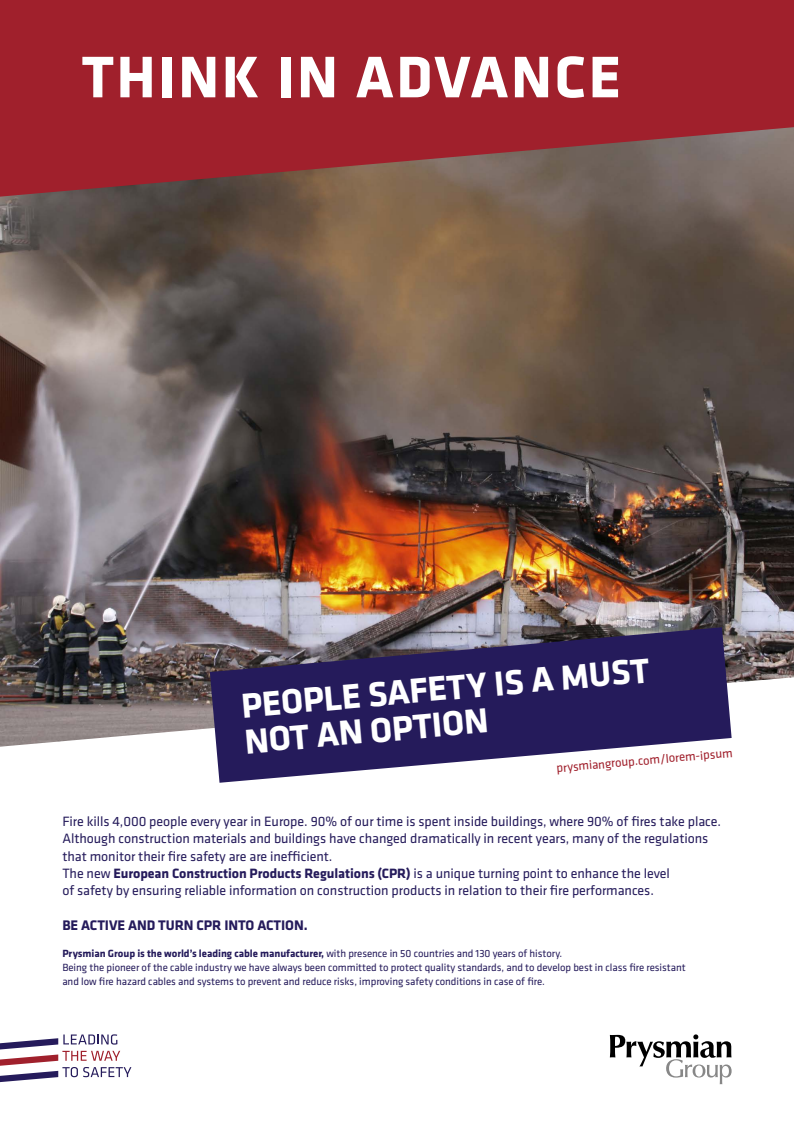
<style>
.page{position:relative;width:794px;height:1134px;background:#fff}
.page>*{position:absolute;margin:0;border:0;box-sizing:border-box;transform-origin:0 0}
.t1{font:700 60.8px "Klavika";letter-spacing:.04em;color:#fff}
.t2{font:700 36px/36px "Klavika";color:#fff}
.t3{font:700 14.4px "Klavika";letter-spacing:-.005em;color:#251b5b}
.t4{font:14px/17.2px "Klavika";letter-spacing:-.005em;color:#251b5b}
.t5{font:12.8px "Klavika";color:#a0202c}
.t6{font:10.8px/14px "Klavika";letter-spacing:-.005em;color:#251b5b}
.s1{font-weight:700}
</style>
<div class="page">
<img style="left:0;top:197px;width:794px;height:550px">
<svg style="left:610px;top:1034px;width:121px;height:50px"></svg>
<svg style="left:0;top:1034px;width:131px;height:48px"></svg>
<svg style="left:210px;top:627px;width:521px;height:156px;background:#514977"></svg>
<svg style="left:0;top:0;width:794px;height:197px;background:#982c34"></svg>
<h1 class="t1" style="left:82px;top:33px;width:541px">THINK IN ADVANCE</h1>
<h2 class="t2" style="left:240px;top:686px;width:411px;rotate:-5deg">PEOPLE SAFETY IS A MUST<br>NOT AN OPTION</h2>
<p class="t5" style="left:556px;top:760px;width:178px;rotate:-5deg">prysmiangroup.com/lorem-ipsum</p>
<p class="t4" style="left:62px;top:812px;width:660px">Fire kills 4,000 people every year in Europe. 90% of our time is spent inside buildings, where 90% of fires take place.<br>Although construction materials and buildings have changed dramatically in recent years, many of the regulations that monitor their fire safety are are inefficient.<br>The new <span class="s1">European Construction Products Regulations (CPR)</span> is a unique turning point to enhance the level<br>of safety by ensuring reliable information on construction products in relation to their fire performances.</p>
<p class="t3" style="left:62px;top:914px;width:247px">BE ACTIVE AND TURN CPR INTO ACTION.</p>
<p class="t6" style="left:62px;top:946px;width:625px"><span class="s1">Prysmian Group is the world’s leading cable manufacturer,</span> with presence in 50 countries and 130 years of history.<br>Being the pioneer of the cable industry we have always been committed to protect quality standards, and to develop best in class fire resistant and low fire hazard cables and systems to prevent and reduce risks, improving safety conditions in case of fire.</p>
</div>
